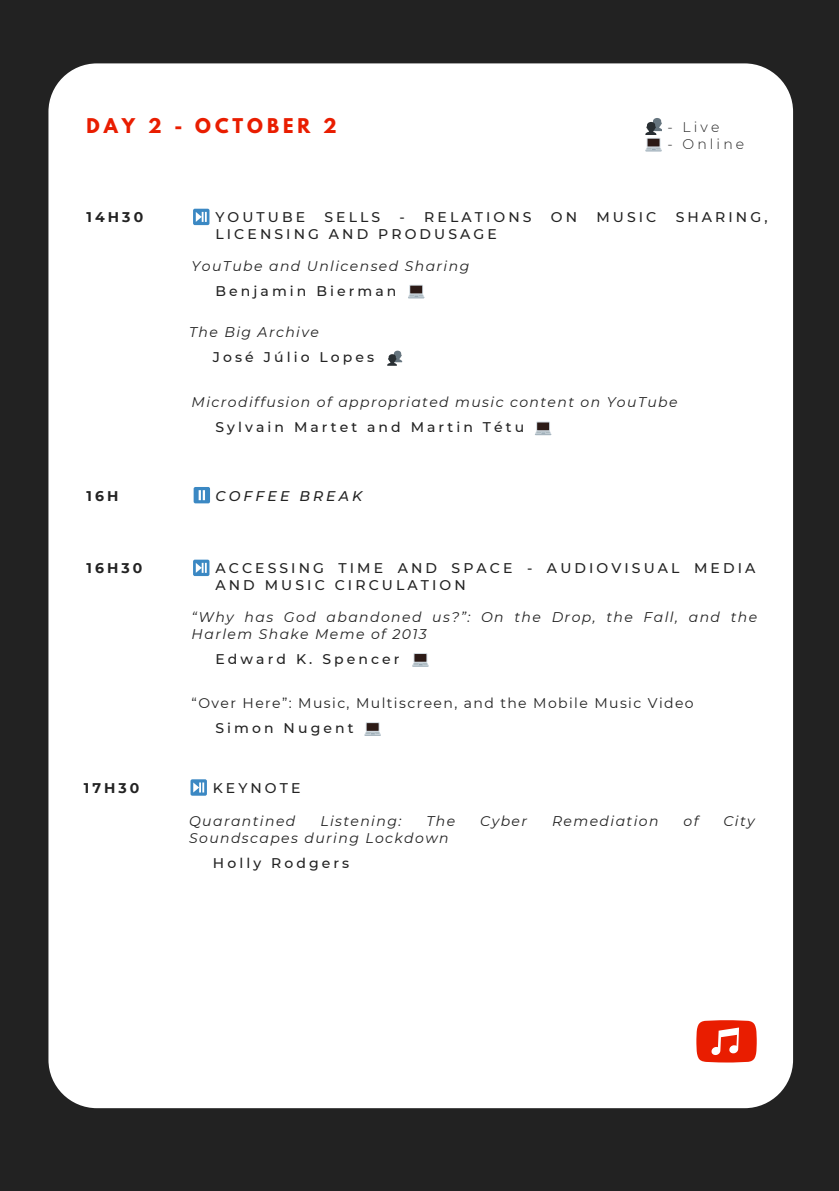
<style>
.page{position:relative;width:839px;height:1191px;background:#fff}
.page>*{position:absolute;margin:0;border:0;box-sizing:border-box;transform-origin:0 0}
.t1{font:700 18px "League Spartan";letter-spacing:.22em;color:#e91d00}
.t2{font:italic 14px/17px "Montserrat";letter-spacing:.1em;color:#222}
.t3{font:500 14px/17px "Montserrat";letter-spacing:.22em;color:#222}
.t4{font:14px "Montserrat";letter-spacing:.1em;color:#222}
.t5{font:700 14px "Montserrat";letter-spacing:.22em;color:#222}
.t6{font:300 14px "Montserrat";letter-spacing:.22em;color:#222}
.t7{font:italic 500 14px "Montserrat";letter-spacing:.22em;color:#222}
</style>
<div class="page">
<div style="left:0;top:0;width:838px;height:1191px;background:#222"></div>
<div style="left:48px;top:63px;width:745px;height:1045px;background:#fff;border-radius:48px"></div>
<svg style="left:696px;top:1020px;width:60px;height:43px;background:#ed472f"></svg>
<div style="left:194px;top:487px;width:16px;height:16px;background:#3b88c3;border-radius:2px"></div>
<svg style="left:199px;top:490px;width:6px;height:10px"></svg>
<svg style="left:193px;top:209px;width:16px;height:16px"></svg>
<svg style="left:196px;top:212px;width:11px;height:10px"></svg>
<svg style="left:193px;top:560px;width:16px;height:16px"></svg>
<svg style="left:196px;top:563px;width:11px;height:10px"></svg>
<div style="left:190px;top:779px;width:17px;height:17px;background:#3b88c3;border-radius:2px"></div>
<svg style="left:193px;top:783px;width:11px;height:10px"></svg>
<svg style="left:645px;top:118px;width:16px;height:34px"></svg>
<svg style="left:408px;top:285px;width:16px;height:13px"></svg>
<svg style="left:535px;top:422px;width:16px;height:13px"></svg>
<svg style="left:387px;top:351px;width:15px;height:15px"></svg>
<svg style="left:412px;top:653px;width:16px;height:14px"></svg>
<svg style="left:364px;top:722px;width:17px;height:14px"></svg>
<p class="t1" style="left:87px;top:117px;width:252px">DAY 2 - OCTOBER 2</p>
<p class="t6" style="left:667px;top:118px;width:53px">- Live</p>
<p class="t6" style="left:667px;top:135px;width:78px">- Online</p>
<p class="t5" style="left:87px;top:209px;width:58px">14H30</p>
<p class="t3" style="left:215px;top:209px;width:91px">YOUTUBE</p>
<p class="t3" style="left:324px;top:209px;width:57px">SELLS</p>
<p class="t3" style="left:399px;top:209px;width:133px">- RELATIONS</p>
<p class="t3" style="left:551px;top:209px;width:28px">ON</p>
<p class="t3" style="left:596px;top:209px;width:61px">MUSIC</p>
<p class="t3" style="left:675px;top:209px;width:93px">SHARING,</p>
<p class="t3" style="left:215px;top:226px;width:283px">LICENSING AND PRODUSAGE</p>
<p class="t2" style="left:192px;top:257px;width:279px">YouTube and Unlicensed Sharing</p>
<p class="t3" style="left:215px;top:283px;width:182px">Benjamin Bierman</p>
<p class="t2" style="left:189px;top:324px;width:131px">The Big Archive</p>
<p class="t3" style="left:213px;top:349px;width:163px">José Júlio Lopes</p>
<p class="t2" style="left:192px;top:394px;width:487px">Microdiffusion of appropriated music content on YouTube</p>
<p class="t3" style="left:215px;top:419px;width:310px">Sylvain Martet and Martin Tétu</p>
<p class="t5" style="left:87px;top:487px;width:33px">16H</p>
<p class="t7" style="left:215px;top:487px;width:148px">COFFEE BREAK</p>
<p class="t5" style="left:87px;top:560px;width:57px">16H30</p>
<p class="t3" style="left:215px;top:560px;width:541px">ACCESSING TIME AND SPACE - AUDIOVISUAL MEDIA<br>AND MUSIC CIRCULATION</p>
<p class="t2" style="left:192px;top:608px;width:567px">“Why has God abandoned us?”: On the Drop, the Fall, and the<br>Harlem Shake Meme of 2013</p>
<p class="t3" style="left:215px;top:650px;width:186px">Edward K. Spencer</p>
<p class="t4" style="left:192px;top:694px;width:503px">“Over Here”: Music, Multiscreen, and the Mobile Music Video</p>
<p class="t3" style="left:215px;top:720px;width:139px">Simon Nugent</p>
<p class="t5" style="left:84px;top:779px;width:57px">17H30</p>
<p class="t3" style="left:213px;top:779px;width:89px">KEYNOTE</p>
<p class="t2" style="left:189px;top:812px;width:108px">Quarantined</p>
<p class="t2" style="left:320px;top:812px;width:82px">Listening:</p>
<p class="t2" style="left:426px;top:812px;width:30px">The</p>
<p class="t2" style="left:480px;top:812px;width:48px">Cyber</p>
<p class="t2" style="left:552px;top:812px;width:108px">Remediation</p>
<p class="t2" style="left:683px;top:812px;width:16px">of</p>
<p class="t2" style="left:723px;top:812px;width:33px">City</p>
<p class="t2" style="left:189px;top:829px;width:261px">Soundscapes during Lockdown</p>
<p class="t3" style="left:213px;top:854px;width:138px">Holly Rodgers</p>
</div>
